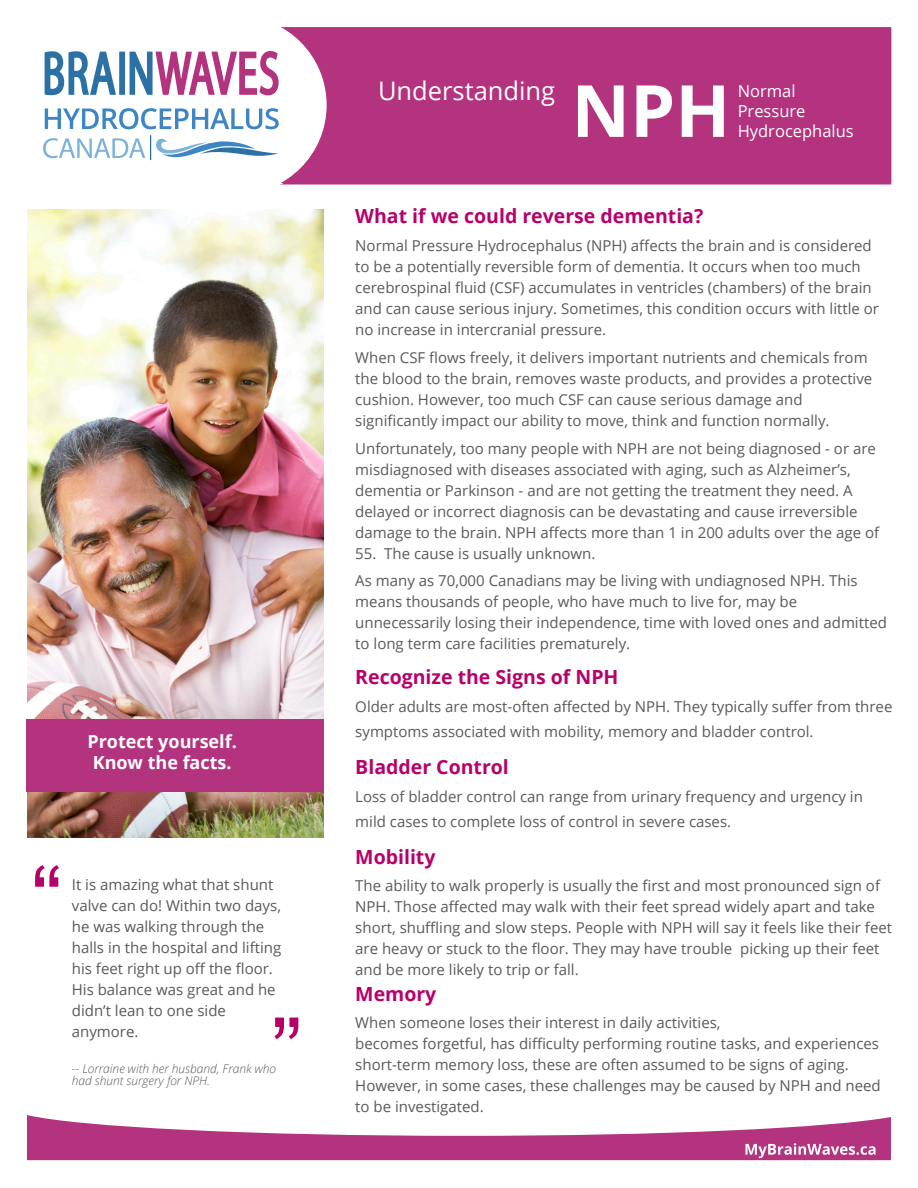
<style>
.page{position:relative;width:918px;height:1188px;background:#fff}
.page>*{position:absolute;margin:0;border:0;box-sizing:border-box;transform-origin:0 0}
.t1{font:700 72px "Open Sans";color:#fff}
.t2{font:700 36px "Open Sans";color:#fff}
.t3{font:27px "Open Sans";color:#fff}
.t4{font:25.5px "Open Sans";color:#fff}
.t5{font:700 19.5px "Open Sans";color:#b7006a}
.t6{font:700 18px/21.6px "Open Sans";color:#fff}
.t7{font:16.5px/19.8px "Open Sans";color:#fff}
.t8{font:15px/21px "Open Sans";color:#58595b}
.t9{font:italic 300 12px/12px "Open Sans";color:#58595b}
.s1{font-weight:700;font-size:36px}
</style>
<div class="page">
<svg style="left:27px;top:1115px;width:864px;height:45px"></svg>
<img style="left:27px;top:210px;width:297px;height:628px">
<div style="left:27px;top:719px;width:297px;height:72px;background:#b4337f"></div>
<div style="left:327px;top:27px;width:564px;height:156px;background:#b4337f"></div>
<svg style="left:119px;top:27px;width:208px;height:158px"></svg>
<svg style="left:44px;top:51px;width:72px;height:45px"></svg>
<svg style="left:119px;top:52px;width:6px;height:43px"></svg>
<svg style="left:128px;top:50px;width:152px;height:48px"></svg>
<svg style="left:43px;top:108px;width:236px;height:54px"></svg>
<svg style="left:35px;top:865px;width:24px;height:22px"></svg>
<svg style="left:274px;top:1018px;width:24px;height:21px"></svg>
<div style="left:346px;top:39px;width:521px;height:138px;background:#b4337f"></div>
<p class="t6" style="left:88px;top:730px;width:151px">Protect yourself.<br>Know the facts.</p>
<p class="t8" style="left:72px;top:874px;width:211px">It is amazing what that shunt valve can do! Within two days, he was walking through the halls in the hospital and lifting his feet right up off the floor.<br>His balance was great and he didn’t lean to one side anymore.</p>
<p class="t9" style="left:72px;top:1062px;width:206px">-- Lorraine with her husband, Frank who had shunt surgery for NPH.</p>
<h3 class="t3" style="left:348px;top:67px;width:352px">What if we could <span class="s1">reverse</span></h3>
<h2 class="t2" style="left:618px;top:100px;width:191px">dementia?</h2>
<h3 class="t4" style="left:378px;top:73px;width:179px">Understanding</h3>
<h1 class="t1" style="left:572px;top:60px;width:160px">NPH</h1>
<p class="t7" style="left:738px;top:81px;width:118px">Normal<br>Pressure<br>Hydrocephalus</p>
<h3 class="t5" style="left:355px;top:203px;width:350px">What if we could reverse dementia?</h3>
<p class="t8" style="left:355px;top:235px;width:525px">Normal Pressure Hydrocephalus (NPH) affects the brain and is considered to be a potentially reversible form of dementia. It occurs when too much cerebrospinal fluid (CSF) accumulates in ventricles (chambers) of the brain and can cause serious injury. Sometimes, this condition occurs with little or no increase in intercranial pressure.</p>
<p class="t8" style="left:355px;top:347px;width:519px">When CSF flows freely, it delivers important nutrients and chemicals from the blood to the brain, removes waste products, and provides a protective cushion. However, too much CSF can cause serious damage and significantly impact our ability to move, think and function normally.</p>
<p class="t8" style="left:355px;top:437px;width:525px">Unfortunately, too many people with NPH are not being diagnosed - or are misdiagnosed with diseases associated with aging, such as Alzheimer’s, dementia or Parkinson - and are not getting the treatment they need. A delayed or incorrect diagnosis can be devastating and cause irreversible damage to the brain. NPH affects more than 1 in 200 adults over the age of</p>
<p class="t8" style="left:355px;top:539px;width:504px;line-height:27.8px">55. The cause is usually unknown.<br>As many as 70,000 Canadians may be living with undiagnosed NPH. This</p>
<p class="t8" style="left:355px;top:591px;width:533px">means thousands of people, who have much to live for, may be unnecessarily losing their independence, time with loved ones and admitted to long term care facilities prematurely.</p>
<h3 class="t5" style="left:355px;top:663px;width:265px">Recognize the Signs of NPH</h3>
<p class="t8" style="left:355px;top:693px;width:539px;line-height:25.2px">Older adults are most-often affected by NPH. They typically suffer from three symptoms associated with mobility, memory and bladder control.</p>
<h3 class="t5" style="left:355px;top:753px;width:155px">Bladder Control</h3>
<p class="t8" style="left:355px;top:783px;width:509px;line-height:25.2px">Loss of bladder control can range from urinary frequency and urgency in mild cases to complete loss of control in severe cases.</p>
<h3 class="t5" style="left:355px;top:843px;width:82px">Mobility</h3>
<p class="t8" style="left:355px;top:875px;width:538px">The ability to walk properly is usually the first and most pronounced sign of NPH. Those affected may walk with their feet spread widely apart and take short, shuffling and slow steps. People with NPH will say it feels like their feet are heavy or stuck to the floor. They may have trouble picking up their feet and be more likely to trip or fall.</p>
<h3 class="t5" style="left:355px;top:980px;width:83px">Memory</h3>
<p class="t8" style="left:355px;top:1012px;width:527px">When someone loses their interest in daily activities,<br>becomes forgetful, has difficulty performing routine tasks, and experiences short-term memory loss, these are often assumed to be signs of aging.<br>However, in some cases, these challenges may be caused by NPH and need to be investigated.</p>
</div>
